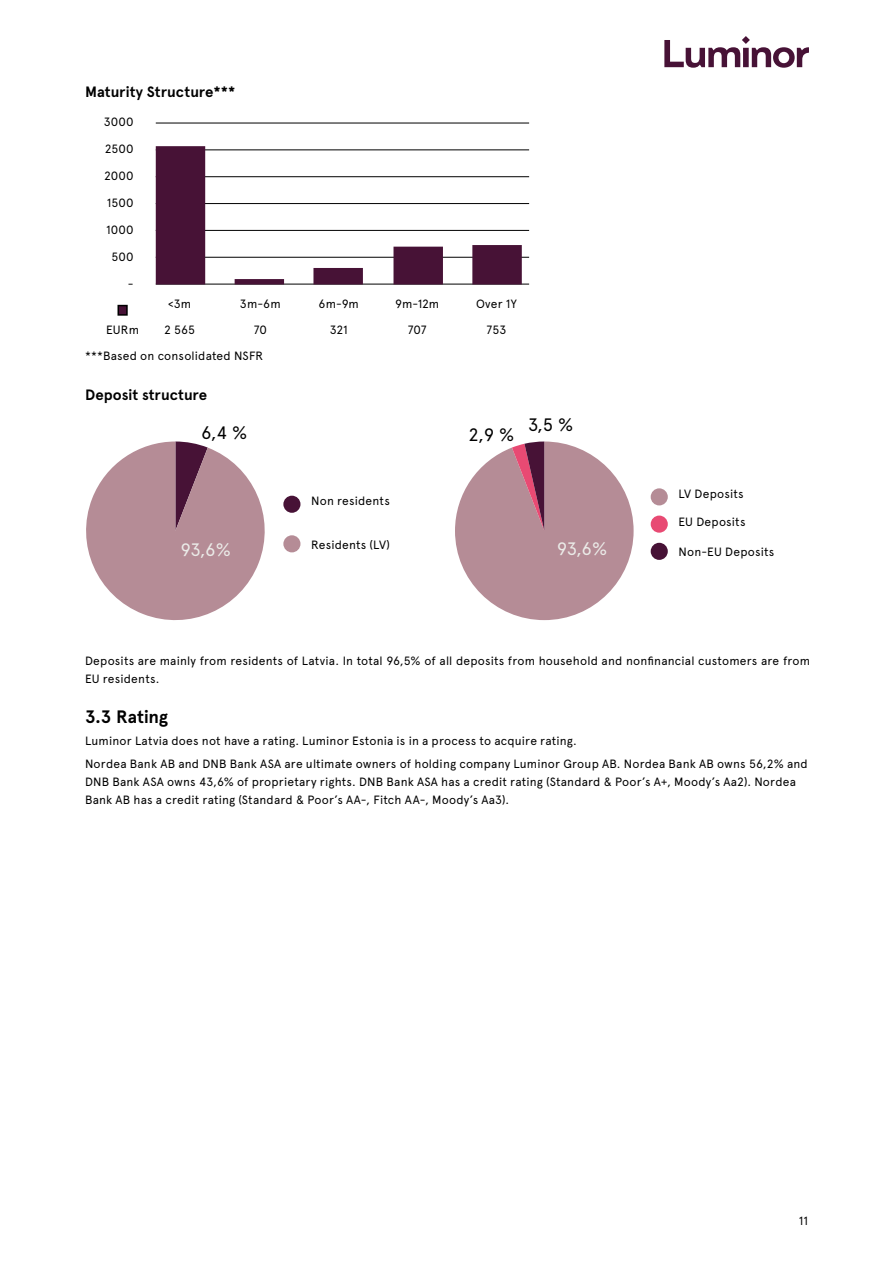
<style>
.page{position:relative;width:893px;height:1263px;background:#fff}
.page>*{position:absolute;margin:0;border:0;box-sizing:border-box;transform-origin:0 0}
.t1{font:18px "Apercu Pro";color:#000}
.t2{font:18px "Apercu Pro";color:#ebebe8}
.t3{font:700 18px "Apercu Pro";letter-spacing:-.005em;color:#000}
.t4{font:700 15px "Apercu Pro";color:#000}
.t5{font:12px/25.8px "Apercu Pro";letter-spacing:.015em;color:#000;text-align:center}
</style>
<div class="page">
<svg style="left:664px;top:36px;width:145px;height:32px"></svg>
<hr style="left:156px;top:123px;width:373px;height:1px;background:#000">
<hr style="left:156px;top:149px;width:373px;height:1px;background:#000">
<hr style="left:156px;top:203px;width:373px;height:1px;background:#000">
<hr style="left:156px;top:230px;width:373px;height:1px;background:#000">
<hr style="left:156px;top:257px;width:373px;height:1px;background:#000">
<hr style="left:156px;top:176px;width:373px;height:1px;background:#000">
<hr style="left:156px;top:284px;width:373px;height:1px;background:#000">
<svg style="left:156px;top:146px;width:366px;height:138px"></svg>
<div style="left:118px;top:306px;width:9px;height:9px;background:#471236"></div>
<div style="left:117px;top:305px;width:11px;height:11px;border:2px solid #000"></div>
<svg style="left:455px;top:441px;width:179px;height:179px"></svg>
<svg style="left:86px;top:441px;width:179px;height:180px"></svg>
<div style="left:283px;top:496px;width:17px;height:17px;background:#471236;border-radius:50%"></div>
<div style="left:651px;top:516px;width:17px;height:17px;background:#e84a73;border-radius:50%"></div>
<div style="left:651px;top:488px;width:17px;height:17px;background:#b58c96;border-radius:50%"></div>
<div style="left:283px;top:535px;width:17px;height:17px;background:#b58c96;border-radius:50%"></div>
<div style="left:651px;top:543px;width:17px;height:17px;background:#471236;border-radius:50%"></div>
<p class="t4" style="left:85px;top:80px;width:152px">Maturity Structure***</p>
<p class="t5" style="left:104px;top:108px;width:31px">3000</p>
<p class="t5" style="left:105px;top:135px;width:30px">2500</p>
<p class="t5" style="left:104px;top:162px;width:31px">2000</p>
<p class="t5" style="left:107px;top:189px;width:28px">1500</p>
<p class="t5" style="left:106px;top:216px;width:29px">1000</p>
<p class="t5" style="left:111px;top:243px;width:24px">500</p>
<p class="t5" style="left:128px;top:270px;width:7px">-</p>
<p class="t5" style="left:168px;top:290px;width:25px">&lt;3m</p>
<p class="t5" style="left:106px;top:316px;width:34px">EURm</p>
<p class="t5" style="left:164px;top:316px;width:32px">2 565</p>
<p class="t5" style="left:240px;top:290px;width:42px">3m-6m<br>70</p>
<p class="t5" style="left:319px;top:290px;width:42px">6m-9m<br>321</p>
<p class="t5" style="left:395px;top:290px;width:46px">9m-12m<br>707</p>
<p class="t5" style="left:476px;top:290px;width:42px">Over 1Y<br>753</p>
<p class="t5" style="left:85px;top:342px;width:180px">***Based on consolidated NSFR</p>
<p class="t4" style="left:85px;top:383px;width:124px">Deposit structure</p>
<h1 class="t1" style="left:201px;top:419px;width:47px">6,4 %</h1>
<h1 class="t2" style="left:180px;top:537px;width:52px">93,6%</h1>
<p class="t5" style="left:311px;top:487px;width:80px">Non residents</p>
<p class="t5" style="left:311px;top:531px;width:80px">Residents (LV)</p>
<h1 class="t1" style="left:468px;top:421px;width:47px">2,9 %</h1>
<h1 class="t1" style="left:528px;top:411px;width:47px">3,5 %</h1>
<h1 class="t2" style="left:557px;top:536px;width:52px">93,6%</h1>
<p class="t5" style="left:678px;top:480px;width:67px">LV Deposits</p>
<p class="t5" style="left:678px;top:509px;width:69px">EU Deposits</p>
<p class="t5" style="left:678px;top:538px;width:97px">Non-EU Deposits</p>
<p class="t5" style="left:85px;top:651px;width:726px;line-height:18px;text-align:left">Deposits are mainly from residents of Latvia. In total 96,5% of all deposits from household and nonfinancial customers are from<br>EU residents.</p>
<h1 class="t3" style="left:85px;top:703px;width:85px">3.3 Rating</h1>
<p class="t5" style="left:85px;top:729px;width:724px;line-height:22.2px;text-align:left">Luminor Latvia does not have a rating. Luminor Estonia is in a process to acquire rating.<br>Nordea Bank AB and DNB Bank ASA are ultimate owners of holding company Luminor Group AB. Nordea Bank AB owns 56,2% and</p>
<p class="t5" style="left:85px;top:771px;width:712px;line-height:18px;text-align:left">DNB Bank ASA owns 43,6% of proprietary rights. DNB Bank ASA has a credit rating (Standard &amp; Poor’s A+, Moody’s Aa2). Nordea<br>Bank AB has a credit rating (Standard &amp; Poor’s AA-, Fitch AA-, Moody’s Aa3).</p>
<p class="t5" style="left:799px;top:1207px;width:10px">11</p>
</div>
